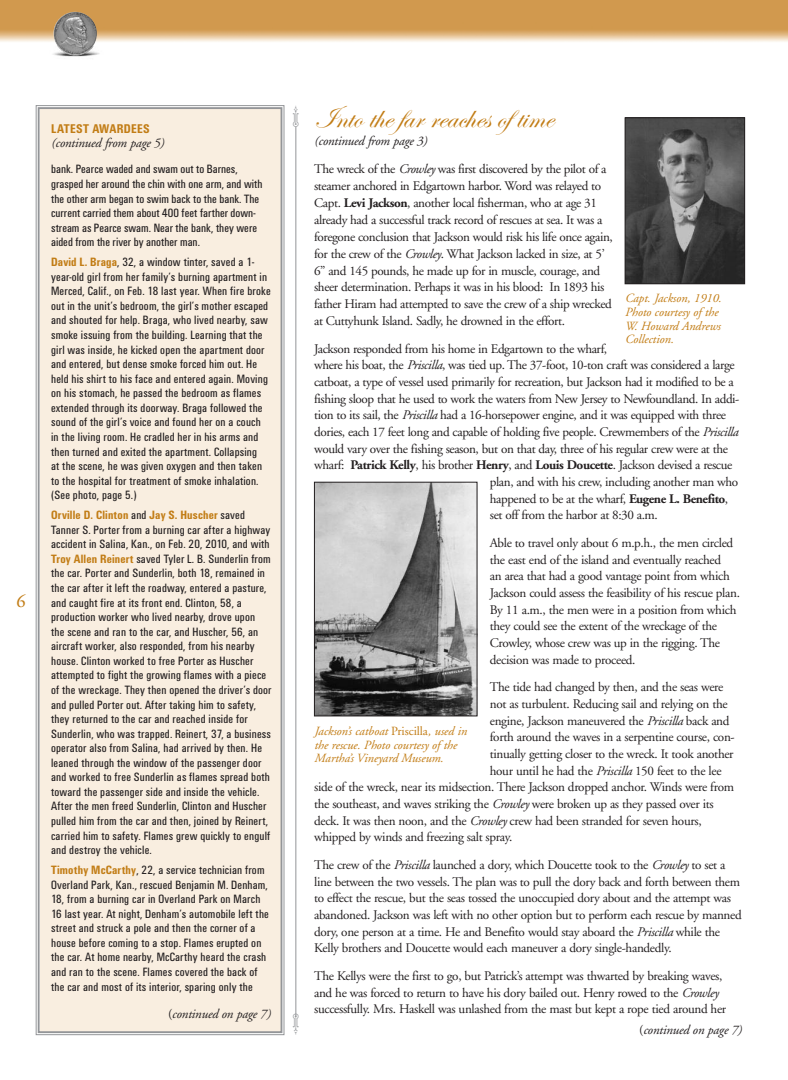
<style>
.page{position:relative;width:788px;height:1080px;background:#fff}
.page>*{position:absolute;margin:0;border:0;box-sizing:border-box;transform-origin:0 0}
.t1{font:32.5px "Edwardian Script ITC";color:#c27d16}
.t2{font:13.12px/16.6px "Adobe Garamond";letter-spacing:-.025em;color:#231f20}
.t3{font:italic 13.12px "Adobe Garamond";letter-spacing:-.015em;color:#231f20}
.t4{font:700 13.12px "Unitus Condensed";letter-spacing:.025em;color:#c27d16}
.t5{font:12.5px/14.6px "Unitus Condensed";letter-spacing:.015em;color:#231f20}
.t6{font:italic 12.5px/13.8px "Adobe Garamond";letter-spacing:-.005em;color:#c27d16}
.s1{font-weight:700;color:#c27d16}
.s2{font-style:normal}
.s3{font-style:italic}
.s4{font-weight:700}
</style>
<div class="page">
<img style="left:0;top:0;width:788px;height:57px">
<img style="left:49px;top:11px;width:58px;height:16px">
<div style="left:40px;top:109px;width:240px;height:922px;background:#f9eee0"></div>
<div style="left:36px;top:105px;width:248px;height:930px;border:1px solid #939598"></div>
<div style="left:38px;top:107px;width:244px;height:926px;border:2px solid #939598"></div>
<img style="left:316px;top:484px;width:159px;height:230px">
<div style="left:314px;top:482px;width:163px;height:234px;border:1px solid #231f20"></div>
<img style="left:626px;top:120px;width:117px;height:162px">
<div style="left:624px;top:118px;width:121px;height:166px;border:1px solid #231f20"></div>
<hr style="left:295px;top:127px;width:1px;height:889px;background:#939598">
<p class="t4" style="left:51px;top:121px;width:100px">LATEST AWARDEES</p>
<p class="t3" style="left:51px;top:138px;width:114px">(continued from page 5)</p>
<p class="t5" style="left:51px;top:162px;width:213px">bank. Pearce waded and swam out to Barnes, grasped her around the chin with one arm, and with the other arm began to swim back to the bank. The current carried them about 400 feet farther down&shy;stream as Pearce swam. Near the bank, they were aided from the river by another man.</p>
<p class="t5" style="left:51px;top:255px;width:221px"><span class="s1">David L. Braga</span>, 32, a window tinter, saved a 1- year-old girl from her family’s burning apartment in Merced, Calif., on Feb. 18 last year. When fire broke out in the unit’s bedroom, the girl’s mother escaped and shouted for help. Braga, who lived nearby, saw smoke issuing from the building. Learning that the girl was inside, he kicked open the apartment door and entered, but dense smoke forced him out. He held his shirt to his face and entered again. Moving on his stomach, he passed the bedroom as flames extended through its doorway. Braga followed the sound of the girl’s voice and found her on a couch in the living room. He cradled her in his arms and then turned and exited the apartment. Collapsing<br>at the scene, he was given oxygen and then taken to the hospital for treatment of smoke inhalation. (See photo, page 5.)</p>
<p class="t5" style="left:51px;top:508px;width:222px"><span class="s1">Orville D. Clinton</span> and <span class="s1">Jay S. Huscher</span> saved Tanner S. Porter from a burning car after a highway accident in Salina, Kan., on Feb. 20, 2010, and with <span class="s1">Troy Allen Reinert</span> saved Tyler L. B. Sunderlin from the car. Porter and Sunderlin, both 18, remained in the car after it left the roadway, entered a pasture, and caught fire at its front end. Clinton, 58, a production worker who lived nearby, drove upon the scene and ran to the car, and Huscher, 56, an aircraft worker, also responded, from his nearby house. Clinton worked to free Porter as Huscher attempted to fight the growing flames with a piece of the wreckage. They then opened the driver’s door and pulled Porter out. After taking him to safety, they returned to the car and reached inside for Sunderlin, who was trapped. Reinert, 37, a business operator also from Salina, had arrived by then. He leaned through the window of the passenger door and worked to free Sunderlin as flames spread both toward the passenger side and inside the vehicle.<br>After the men freed Sunderlin, Clinton and Huscher pulled him from the car and then, joined by Reinert, carried him to safety. Flames grew quickly to engulf and destroy the vehicle.</p>
<p class="t5" style="left:51px;top:862px;width:219px"><span class="s1">Timothy McCarthy</span>, 22, a service technician from Overland Park, Kan., rescued Benjamin M. Denham, 18, from a burning car in Overland Park on March 16 last year. At night, Denham’s automobile left the street and struck a pole and then the corner of a house before coming to a stop. Flames erupted on the car. At home nearby, McCarthy heard the crash and ran to the scene. Flames covered the back of the car and most of its interior, sparing only the</p>
<p class="t3" style="left:168px;top:1008px;width:104px"><span class="s2">(</span>continued on page 7)</p>
<h1 class="t1" style="left:314px;top:96px;width:240px">Into the far reaches oftime</h1>
<p class="t2" style="left:314px;top:128px;width:294px;line-height:27.9px"><span class="s3">(continued from page 3)<br></span>The wreck of the <span class="s3">Crowley</span> was first discovered by the pilot of a</p>
<p class="t2" style="left:314px;top:179px;width:300px">steamer anchored in Edgartown harbor. Word was relayed to Capt. <span class="s4">Levi Jackson</span>, another local fisherman, who at age 31 already had a successful track record of rescues at sea. It was a foregone conclusion that Jackson would risk his life once again, for the crew of the <span class="s3">Crowley</span>. What Jackson lacked in size, at 5’ 6” and 145 pounds, he made up for in muscle, courage, and sheer determination. Perhaps it was in his blood: In 1893 his father Hiram had attempted to save the crew of a ship wrecked at Cuttyhunk Island. Sadly, he drowned in the effort.</p>
<p class="t2" style="left:314px;top:341px;width:294px">Jackson responded from his home in Edgartown to the wharf,</p>
<p class="t2" style="left:314px;top:358px;width:422px">where his boat, the <span class="s3">Priscilla</span>, was tied up. The 37-foot, 10-ton craft was considered a large</p>
<p class="t2" style="left:314px;top:375px;width:421px">catboat, a type of vessel used primarily for recreation, but Jackson had it modified to be a</p>
<p class="t2" style="left:314px;top:391px;width:427px">fishing sloop that he used to work the waters from New Jersey to Newfoundland. In addi-</p>
<p class="t2" style="left:314px;top:408px;width:413px">tion to its sail, the <span class="s3">Priscilla</span> had a 16-horsepower engine, and it was equipped with three</p>
<p class="t2" style="left:314px;top:425px;width:425px">dories, each 17 feet long and capable of holding five people. Crewmembers of the <span class="s3">Priscilla</span></p>
<p class="t2" style="left:314px;top:441px;width:415px">would vary over the fishing season, but on that day, three of his regular crew were at the</p>
<p class="t2" style="left:314px;top:458px;width:419px">wharf: <span class="s4">Patrick Kelly</span>, his brother <span class="s4">Henry</span>, and <span class="s4">Louis Doucette</span>. Jackson devised a rescue</p>
<p class="t2" style="left:490px;top:475px;width:250px">plan, and with his crew, including another man who</p>
<p class="t2" style="left:490px;top:491px;width:240px">happened to be at the wharf, <span class="s4">Eugene L. Benefito</span>,</p>
<p class="t2" style="left:490px;top:508px;width:169px">set off from the harbor at 8:30 a.m.</p>
<p class="t2" style="left:490px;top:536px;width:252px">Able to travel only about 6 m.p.h., the men circled the east end of the island and eventually reached<br>an area that had a good vantage point from which Jackson could assess the feasibility of his rescue plan.<br>By 11 a.m., the men were in a position from which they could see the extent of the wreckage of the Crowley, whose crew was up in the rigging. The decision was made to proceed.</p>
<p class="t2" style="left:490px;top:680px;width:235px">The tide had changed by then, and the seas were</p>
<p class="t2" style="left:490px;top:697px;width:239px">not as turbulent. Reducing sail and relying on the</p>
<p class="t2" style="left:490px;top:713px;width:241px">engine, Jackson maneuvered the <span class="s3">Priscilla</span> back and</p>
<p class="t2" style="left:489px;top:730px;width:246px">forth around the waves in a serpentine course, con-</p>
<p class="t2" style="left:489px;top:747px;width:245px">tinually getting closer to the wreck. It took another</p>
<p class="t2" style="left:489px;top:763px;width:233px">hour until he had the <span class="s3">Priscilla</span> 150 feet to the lee</p>
<p class="t2" style="left:314px;top:780px;width:421px">side of the wreck, near its midsection. There Jackson dropped anchor. Winds were from</p>
<p class="t2" style="left:314px;top:797px;width:401px">the southeast, and waves striking the <span class="s3">Crowley</span> were broken up as they passed over its</p>
<p class="t2" style="left:314px;top:813px;width:389px">deck. It was then noon, and the <span class="s3">Crowley</span> crew had been stranded for seven hours,</p>
<p class="t2" style="left:314px;top:830px;width:200px">whipped by winds and freezing salt spray.</p>
<p class="t2" style="left:314px;top:858px;width:429px">The crew of the <span class="s3">Priscilla</span> launched a dory, which Doucette took to the <span class="s3">Crowley</span> to set a line between the two vessels. The plan was to pull the dory back and forth between them to effect the rescue, but the seas tossed the unoccupied dory about and the attempt was abandoned. Jackson was left with no other option but to perform each rescue by manned dory, one person at a time. He and Benefito would stay aboard the <span class="s3">Priscilla</span> while the Kelly brothers and Doucette would each maneuver a dory single-handedly.</p>
<p class="t2" style="left:314px;top:969px;width:413px">The Kellys were the first to go, but Patrick’s attempt was thwarted by breaking waves, and he was forced to return to have his dory bailed out. Henry rowed to the <span class="s3">Crowley </span>successfully. Mrs. Haskell was unlashed from the mast but kept a rope tied around her</p>
<p class="t3" style="left:639px;top:1025px;width:104px"><span class="s2">(</span>continued on page 7)</p>
<p class="t6" style="left:624px;top:292px;width:98px">Capt. Jackson, 1910.<br>Photo courtesy of the<br>W. Howard Andrews<br>Collection.</p>
<p class="t6" style="left:314px;top:725px;width:154px">Jackson’s catboat <span class="s2">Priscilla</span>, used in the rescue. Photo courtesy of the<br>Martha’s Vineyard Museum.</p>
</div>
